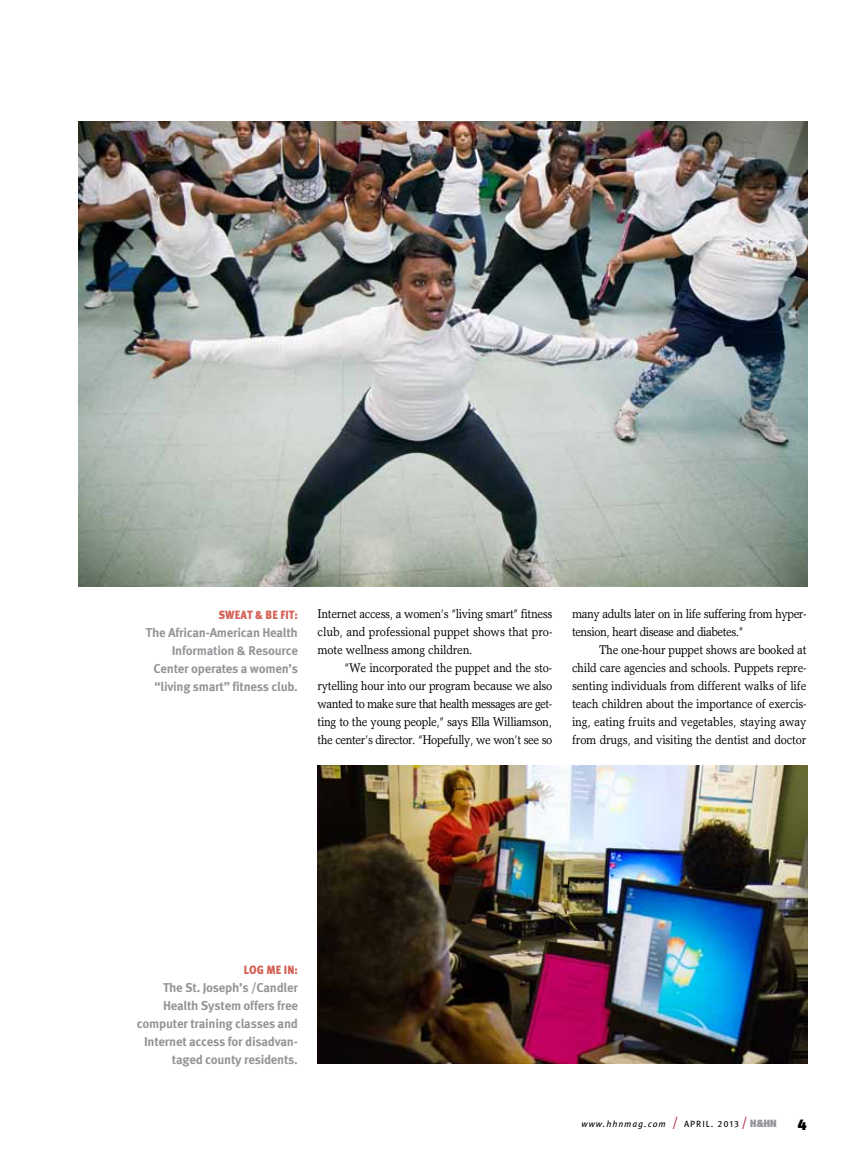
<style>
.page{position:relative;width:864px;height:1161px;background:#fff}
.page>*{position:absolute;margin:0;border:0;box-sizing:border-box;transform-origin:0 0}
.t1{font:900 15px "Meta Head OT";color:#000}
.t2{font:12.75px/18px "Garth Graphic Std";letter-spacing:-.03em;color:#000;text-align:justify;scale:.9 1}
.t3{font:700 12.75px/18px "Meta OT";letter-spacing:-.02em;color:#939598;text-align:right}
.t4{font:900 12px "Meta OT";letter-spacing:.01em;color:#d46358;scale:.9 1}
.t5{font:italic 9px "Meta OT";letter-spacing:.1em;color:#000}
.s1{font-style:normal;font-size:13.5px;color:#aa273d}
.s2{font-style:normal}
.s3{font-family:"Meta Head OT";font-weight:900;font-style:normal;font-size:10.5px;color:#939598}
</style>
<div class="page">
<img style="left:79px;top:121px;width:728px;height:466px">
<img style="left:318px;top:766px;width:489px;height:297px">
<p class="t4" style="left:218px;top:607px;width:90px">SWEAT &amp; BE FIT:</p>
<p class="t3" style="left:146px;top:624px;width:153px">The African-American Health<br>Information &amp; Resource<br>Center operates a women’s “living smart” fitness club.</p>
<p class="t2" style="left:318px;top:605px;width:262px">Internet access, a women’s “living smart” fitness club, and professional puppet shows that pro&shy;mote wellness among children.</p>
<p class="t2" style="left:318px;top:659px;width:262px;text-indent:27px">“We incorporated the puppet and the sto&shy;rytelling hour into our program because we also wanted to make sure that health messages are get&shy;ting to the young people,” says Ella Williamson, the center’s director. “Hopefully, we won’t see so</p>
<p class="t2" style="left:572px;top:605px;width:262px">many adults later on in life suffering from hyper&shy;tension, heart disease and diabetes.”</p>
<p class="t2" style="left:572px;top:641px;width:262px;text-indent:27px">The one-hour puppet shows are booked at child care agencies and schools. Puppets repre&shy;senting individuals from different walks of life teach children about the importance of exercis&shy;ing, eating fruits and vegetables, staying away from drugs, and visiting the dentist and doctor</p>
<p class="t4" style="left:244px;top:962px;width:62px">LOG ME IN:</p>
<p class="t3" style="left:137px;top:978px;width:163px">The St. Joseph’s /Candler<br>Health System offers free computer training classes and<br>Internet access for disadvan&shy;taged county residents.</p>
<p class="t5" style="left:582px;top:1119px;width:197px">www.hhnmag.com <span class="s1">/</span> <span class="s2">APRIL. 2013</span> <span class="s1">/</span> <span class="s3">H&amp;HN</span></p>
<p class="t1" style="left:798px;top:1116px;width:10px">4</p>
</div>
